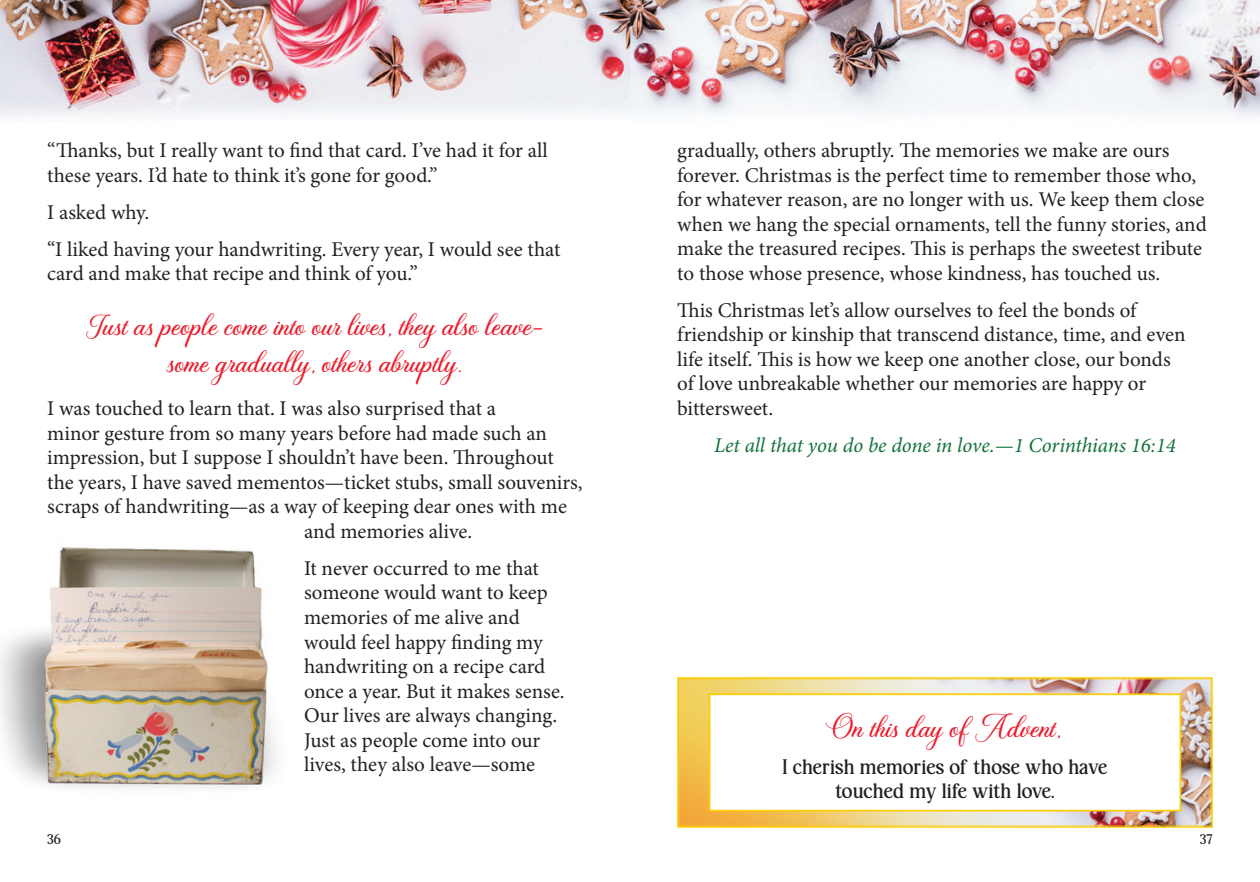
<style>
.page{position:relative;width:1260px;height:882px;background:#fff}
.page>*{position:absolute;margin:0;border:0;box-sizing:border-box;transform-origin:0 0}
.t1{font:28px/36.8px "Bela Yasmine";color:#eb1c2c;text-align:center}
.t2{font:21px/24.5px "Minion Pro";letter-spacing:-.005em;color:#231f20}
.t3{font:21px/24.5px "Kavitta";color:#231f20;text-align:center}
.t4{font:italic 21px "Minion Pro";letter-spacing:-.005em;color:#11723a}
.t5{font:14px "Kavitta";color:#231f20}
</style>
<div class="page">
<img style="left:0;top:0;width:1260px;height:118px">
<img style="left:677px;top:677px;width:536px;height:151px">
<div style="left:679px;top:679px;width:532px;height:147px;border:1px solid #fece08"></div>
<div style="left:710px;top:694px;width:470px;height:117px;background:#fff"></div>
<div style="left:709px;top:693px;width:472px;height:119px;border:2px solid #fece08"></div>
<img style="left:0;top:547px;width:278px;height:243px">
<p class="t2" style="left:47px;top:138px;width:502px">“Thanks, but I really want to find that card. I’ve had it for all these years. I’d hate to think it’s gone for good.”</p>
<p class="t2" style="left:47px;top:193px;width:515px;line-height:37.1px">I asked why.<br>“I liked having your handwriting. Every year, I would see that</p>
<p class="t2" style="left:47px;top:261px;width:372px">card and make that recipe and think of you.”</p>
<h1 class="t1" style="left:86px;top:309px;width:459px">Just as people come into our lives, they also leave— some gradually, others abruptly.</h1>
<p class="t2" style="left:47px;top:396px;width:450px">I was touched to learn that. I was also surprised that a</p>
<p class="t2" style="left:47px;top:421px;width:501px">minor gesture from so many years before had made such an</p>
<p class="t2" style="left:47px;top:445px;width:508px">impression, but I suppose I shouldn’t have been. Throughout</p>
<p class="t2" style="left:47px;top:470px;width:537px">the years, I have saved mementos—ticket stubs, small souvenirs,</p>
<p class="t2" style="left:47px;top:495px;width:521px">scraps of handwriting—as a way of keeping dear ones with me</p>
<p class="t2" style="left:304px;top:519px;width:170px">and memories alive.</p>
<p class="t2" style="left:304px;top:556px;width:262px">It never occurred to me that someone would want to keep memories of me alive and would feel happy finding my handwriting on a recipe card once a year. But it makes sense.<br>Our lives are always changing.<br>Just as people come into our lives, they also leave—some</p>
<p class="t2" style="left:677px;top:138px;width:531px">gradually, others abruptly. The memories we make are ours forever. Christmas is the perfect time to remember those who, for whatever reason, are no longer with us. We keep them close when we hang the special ornaments, tell the funny stories, and make the treasured recipes. This is perhaps the sweetest tribute to those whose presence, whose kindness, has touched us.</p>
<p class="t2" style="left:677px;top:298px;width:510px">This Christmas let’s allow ourselves to feel the bonds of friendship or kinship that transcend distance, time, and even life itself. This is how we keep one another close, our bonds of love unbreakable whether our memories are happy or bittersweet.</p>
<p class="t4" style="left:714px;top:431px;width:463px">Let all that you do be done in love.—1 Corinthians 16:14</p>
<h1 class="t1" style="left:829px;top:710px;width:234px">On this day of Advent,</h1>
<p class="t3" style="left:782px;top:755px;width:327px">I cherish memories of those who have touched my life with love.</p>
<p class="t5" style="left:47px;top:833px;width:15px">36</p>
<p class="t5" style="left:1200px;top:833px;width:14px">37</p>
</div>
